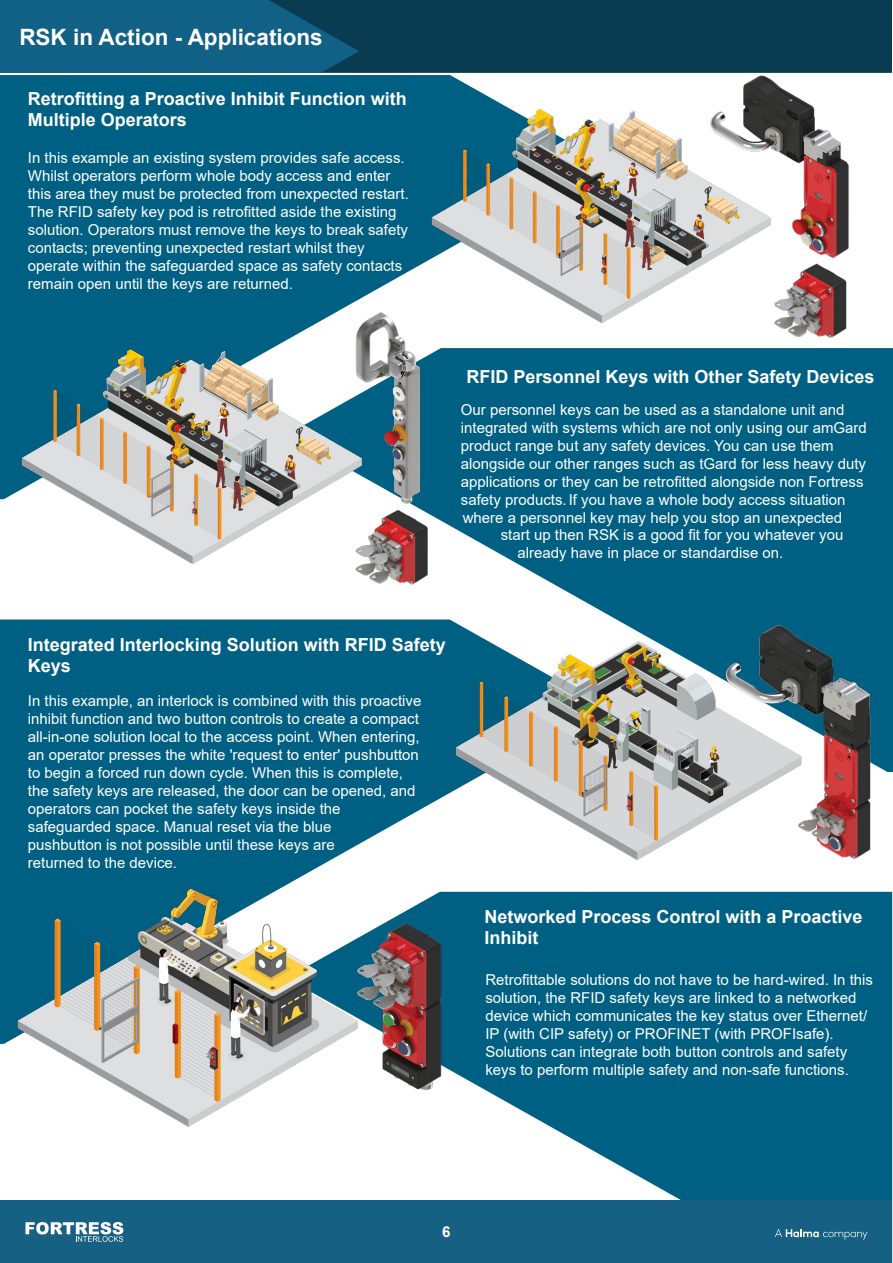
<style>
.page{position:relative;width:893px;height:1263px;background:#fff}
.page>*{position:absolute;margin:0;border:0;box-sizing:border-box;transform-origin:0 0}
.t1{font:700 22.5px "Arial";color:#fff}
.t2{font:700 18px "Arial";color:#fff}
.t3{font:15px/18px "Arial";color:#fff}
.t4{font:700 15px "Arial";color:#fff}
</style>
<div class="page">
<svg style="left:468px;top:892px;width:424px;height:371px;background:#1d7292"></svg>
<div style="left:0;top:619px;width:604px;height:425px;background:#006084"></div>
<svg style="left:288px;top:348px;width:605px;height:424px;background:#136c8d"></svg>
<div style="left:0;top:75px;width:604px;height:424px;background:#006084"></div>
<img style="left:0;top:0;width:891px;height:73px">
<img style="left:419px;top:68px;width:457px;height:282px">
<img style="left:8px;top:308px;width:460px;height:283px">
<img style="left:8px;top:850px;width:460px;height:277px">
<img style="left:445px;top:607px;width:446px;height:275px">
<div style="left:0;top:1200px;width:891px;height:63px;background:#166084"></div>
<svg style="left:26px;top:1222px;width:97px;height:20px"></svg>
<svg style="left:775px;top:1229px;width:92px;height:11px"></svg>
<p class="t1" style="left:19px;top:21px;width:305px">RSK in Action - Applications</p>
<p class="t2" style="left:28px;top:86px;width:381px">Retrofitting a Proactive Inhibit Function with</p>
<p class="t2" style="left:28px;top:107px;width:161px">Multiple Operators</p>
<p class="t3" style="left:28px;top:149px;width:383px">In this example an existing system provides safe access.<br>Whilst operators perform whole body access and enter this area they must be protected from unexpected restart.<br>The RFID safety key pod is retrofitted aside the existing solution. Operators must remove the keys to break safety contacts; preventing unexpected restart whilst they operate within the safeguarded space as safety contacts remain open until the keys are returned.</p>
<p class="t2" style="left:466px;top:364px;width:410px">RFID Personnel Keys with Other Safety Devices</p>
<p class="t3" style="left:461px;top:400px;width:407px">Our personnel keys can be used as a standalone unit and integrated with systems which are not only using our amGard product range but any safety devices. You can use them alongside our other ranges such as tGard for less heavy duty applications or they can be retrofitted alongside non Fortress safety products.If you have a whole body access situation</p>
<p class="t3" style="left:463px;top:508px;width:381px">where a personnel key may help you stop an unexpected</p>
<p class="t3" style="left:501px;top:526px;width:344px">start up then RSK is a good fit for you whatever you</p>
<p class="t3" style="left:517px;top:544px;width:267px">already have in place or standardise on.</p>
<p class="t2" style="left:28px;top:632px;width:420px">Integrated Interlocking Solution with RFID Safety</p>
<p class="t2" style="left:28px;top:653px;width:45px">Keys</p>
<p class="t3" style="left:28px;top:692px;width:395px">In this example, an interlock is combined with this proactive inhibit function and two button controls to create a compact all-in-one solution local to the access point. When entering, an operator presses the white 'request to enter' pushbutton to begin a forced run down cycle. When this is complete, the safety keys are released, the door can be opened, and operators can pocket the safety keys inside the</p>
<p class="t3" style="left:28px;top:818px;width:305px">safeguarded space. Manual reset via the blue</p>
<p class="t3" style="left:28px;top:836px;width:308px">pushbutton is not possible until these keys are</p>
<p class="t3" style="left:28px;top:854px;width:151px">returned to the device.</p>
<p class="t2" style="left:484px;top:904px;width:380px">Networked Process Control with a Proactive</p>
<p class="t2" style="left:484px;top:925px;width:55px">Inhibit</p>
<p class="t3" style="left:485px;top:971px;width:389px">Retrofittable solutions do not have to be hard-wired. In this solution, the RFID safety keys are linked to a networked device which communicates the key status over Ethernet/ IP (with CIP safety) or PROFINET (with PROFIsafe).<br>Solutions can integrate both button controls and safety keys to perform multiple safety and non-safe functions.</p>
<p class="t4" style="left:442px;top:1221px;width:10px">6</p>
</div>
